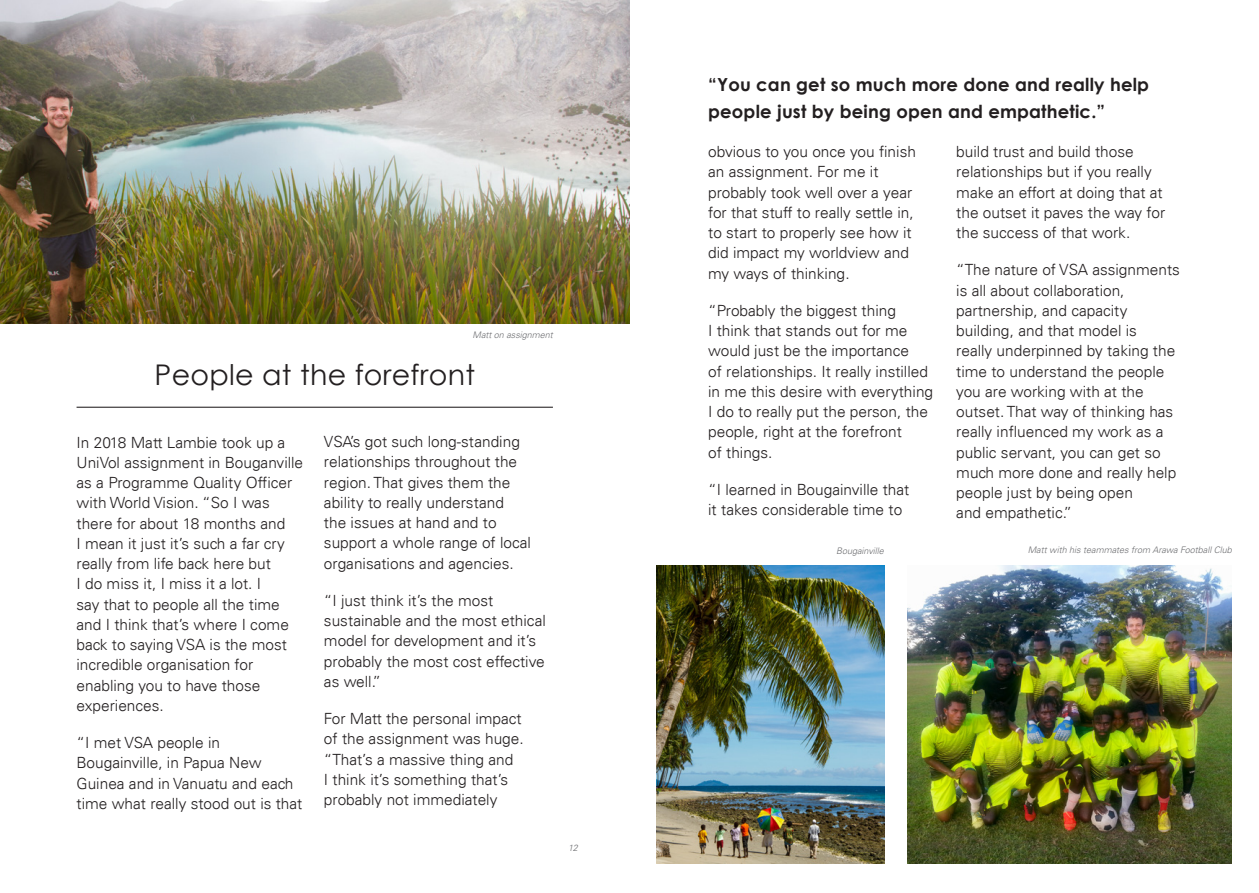
<style>
.page{position:relative;width:1259px;height:893px;background:#fff}
.page>*{position:absolute;margin:0;border:0;box-sizing:border-box;transform-origin:0 0}
.Heading{font:28.5px "Century Gothic";letter-spacing:.01em;color:#231f20}
.Pull_Quote{font:700 18px/27px "Century Gothic";letter-spacing:.01em;color:#231f20}
.Body_Text{font:300 15.45px/20.2px "Univers LT";color:#231f20}
.captions{font:italic 300 9px "Univers LT Pro 45";color:#6c6d70}
</style>
<div class="page">
<img style="left:0;top:0;width:629px;height:323px">
<hr style="left:77px;top:407px;width:476px;height:1px;background:#231f20">
<img style="left:907px;top:566px;width:324px;height:298px">
<img style="left:656px;top:566px;width:228px;height:298px">
<p class="captions" style="left:472px;top:329px;width:82px">Matt on assignment</p>
<p class="Heading" style="left:155px;top:355px;width:322px">People at the forefront</p>
<p class="Body_Text" style="left:77px;top:432px;width:228px">In 2018 Matt Lambie took up a<br>UniVol assignment in Bouganville as a Programme Quality Officer with World Vision. “So I was there for about 18 months and<br>I mean it just it’s such a far cry really from life back here but<br>I do miss it, I miss it a lot. I<br>say that to people all the time and I think that’s where I come back to saying VSA is the most incredible organisation for enabling you to have those experiences.</p>
<p class="Body_Text" style="left:77px;top:733px;width:227px">“I met VSA people in<br>Bougainville, in Papua New<br>Guinea and in Vanuatu and each time what really stood out is that</p>
<p class="Body_Text" style="left:324px;top:431px;width:208px">VSA’s got such long-standing relationships throughout the region. That gives them the ability to really understand<br>the issues at hand and to support a whole range of local organisations and agencies.</p>
<p class="Body_Text" style="left:324px;top:590px;width:223px">“I just think it’s the most sustainable and the most ethical model for development and it’s probably the most cost effective as well.”</p>
<p class="Body_Text" style="left:324px;top:708px;width:201px">For Matt the personal impact of the assignment was huge. “That’s a massive thing and<br>I think it’s something that’s probably not immediately</p>
<p class="captions" style="left:568px;top:843px;width:11px">12</p>
<p class="Pull_Quote" style="left:708px;top:70px;width:442px">“You can get so much more done and really help people just by being open and empathetic.”</p>
<p class="Body_Text" style="left:708px;top:142px;width:209px">obvious to you once you finish an assignment. For me it probably took well over a year for that stuff to really settle in, to start to properly see how it did impact my worldview and my ways of thinking.</p>
<p class="Body_Text" style="left:708px;top:300px;width:226px">“Probably the biggest thing<br>I think that stands out for me would just be the importance<br>of relationships. It really instilled in me this desire with everything<br>I do to really put the person, the people, right at the forefront<br>of things.</p>
<p class="Body_Text" style="left:708px;top:479px;width:203px">“I learned in Bougainville that it takes considerable time to</p>
<p class="Body_Text" style="left:956px;top:142px;width:210px">build trust and build those relationships but if you really make an effort at doing that at the outset it paves the way for the success of that work.</p>
<p class="Body_Text" style="left:956px;top:260px;width:225px">“The nature of VSA assignments is all about collaboration, partnership, and capacity building, and that model is<br>really underpinned by taking the time to understand the people you are working with at the outset. That way of thinking has really influenced my work as a public servant, you can get so much more done and really help people just by being open<br>and empathetic.”</p>
<p class="captions" style="left:836px;top:546px;width:49px">Bougainville</p>
<p class="captions" style="left:1027px;top:544px;width:206px">Matt with his teammates from Arawa Football Club</p>
</div>
